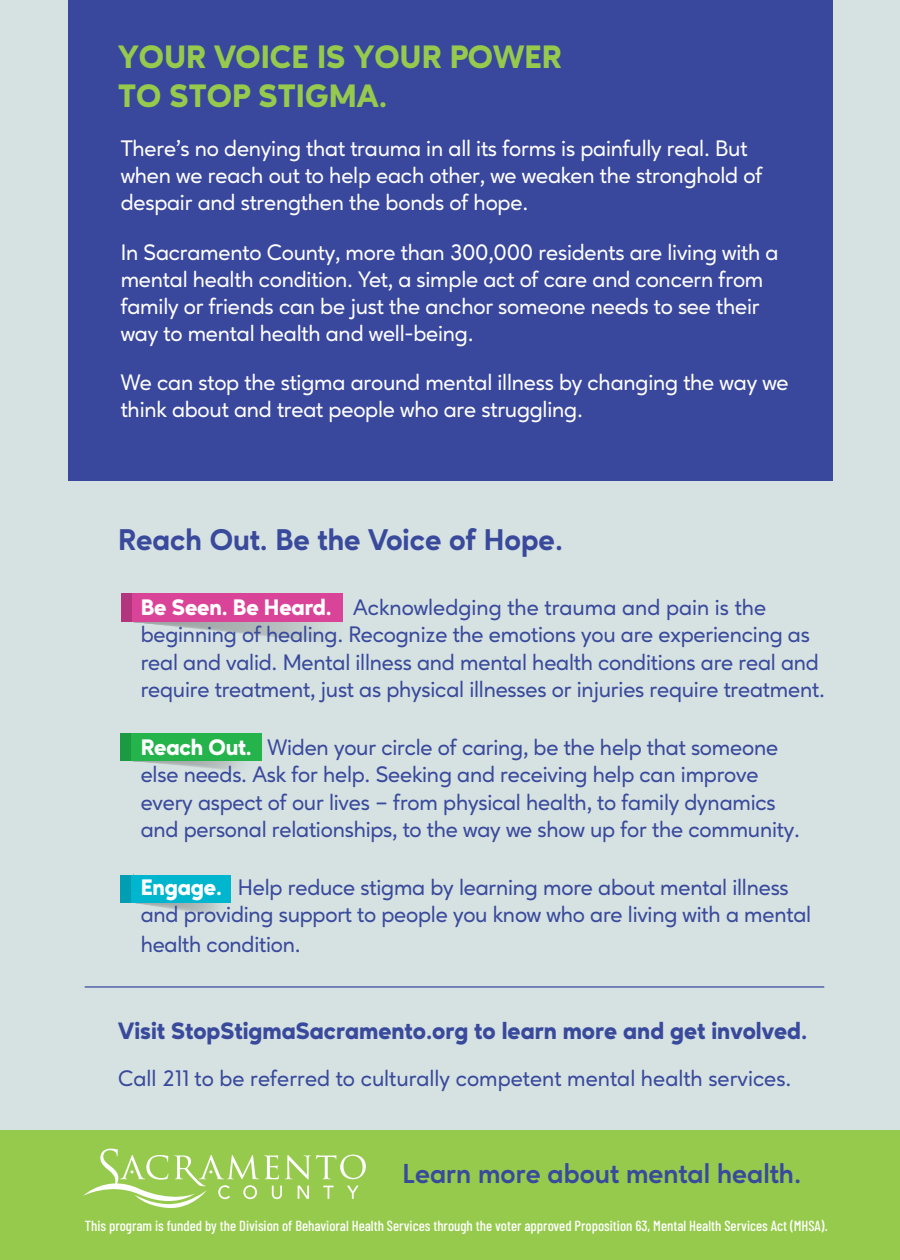
<style>
.page{position:relative;width:900px;height:1260px;background:#d6e2e1}
.page>*{position:absolute;margin:0;border:0;box-sizing:border-box;transform-origin:0 0}
.t1{font:800 32.5px/39px "Ageo";color:#96ca4d}
.t2{font:800 30px "Ageo";color:#39499c}
.t3{font:700 27.5px "Ageo";color:#39499c}
.t4{font:800 23.75px "Ageo";color:#39499c}
.t5{font:500 22.5px/27.5px "Ageo";letter-spacing:-.01em;color:#39499c}
.t6{font:500 22.5px/27px "Ageo";letter-spacing:-.01em;color:#fff}
.t7{font:500 14.5px "Barlow Condensed";color:#fff}
.s1{font-weight:800;color:#fff}
</style>
<div class="page">
<svg style="left:133px;top:622px;width:189px;height:19px"></svg>
<div style="left:121px;top:593px;width:222px;height:29px;background:#da4498"></div>
<div style="left:121px;top:593px;width:10px;height:29px;background:#b3357e"></div>
<svg style="left:132px;top:761px;width:109px;height:9px"></svg>
<div style="left:121px;top:733px;width:141px;height:28px;background:#25b34b"></div>
<div style="left:121px;top:733px;width:10px;height:28px;background:#1c9a41"></div>
<svg style="left:132px;top:902px;width:99px;height:13px"></svg>
<div style="left:121px;top:875px;width:110px;height:27px;background:#00b6cf"></div>
<div style="left:121px;top:875px;width:10px;height:27px;background:#019db3"></div>
<div style="left:0;top:1130px;width:900px;height:130px;background:#96ca4d"></div>
<div style="left:68px;top:0;width:764px;height:481px;background:#39479d"></div>
<svg style="left:83px;top:1149px;width:283px;height:59px"></svg>
<hr style="left:85px;top:986px;width:739px;height:2px;background:#39499c">
<h1 class="t1" style="left:118px;top:38px;width:445px">YOUR VOICE IS YOUR POWER<br>TO STOP STIGMA.</h1>
<p class="t6" style="left:121px;top:135px;width:643px">There’s no denying that trauma in all its forms is painfully real. But when we reach out to help each other, we weaken the stronghold of despair and strengthen the bonds of hope.</p>
<p class="t6" style="left:121px;top:239px;width:659px">In Sacramento County, more than 300,000 residents are living with a mental health condition. Yet, a simple act of care and concern from family or friends can be just the anchor someone needs to see their way to mental health and well-being.</p>
<p class="t6" style="left:121px;top:369px;width:670px">We can stop the stigma around mental illness by changing the way we think about and treat people who are struggling.</p>
<h2 class="t2" style="left:118px;top:522px;width:446px">Reach Out. Be the Voice of Hope.</h2>
<p class="t5" style="left:141px;top:593px;width:686px"><span class="s1">Be Seen. Be Heard.</span> Acknowledging the trauma and pain is the beginning of healing. Recognize the emotions you are experiencing as real and valid. Mental illness and mental health conditions are real and require treatment, just as physical illnesses or injuries require treatment.</p>
<p class="t5" style="left:141px;top:733px;width:661px"><span class="s1">Reach Out.</span> Widen your circle of caring, be the help that someone else needs. Ask for help. Seeking and receiving help can improve every aspect of our lives – from physical health, to family dynamics and personal relationships, to the way we show up for the community.</p>
<p class="t5" style="left:141px;top:873px;width:672px"><span class="s1">Engage.</span> Help reduce stigma by learning more about mental illness and providing support to people you know who are living with a mental</p>
<p class="t5" style="left:141px;top:931px;width:162px">health condition.</p>
<p class="t4" style="left:118px;top:1017px;width:691px">Visit StopStigmaSacramento.org to learn more and get involved.</p>
<p class="t5" style="left:118px;top:1065px;width:675px">Call 211 to be referred to culturally competent mental health services.</p>
<p class="t3" style="left:403px;top:1157px;width:400px">Learn more about mental health.</p>
<p class="t7" style="left:85px;top:1216px;width:744px">This program is funded by the Division of Behavioral Health Services through the voter approved Proposition 63, Mental Health Services Act (MHSA).</p>
</div>
